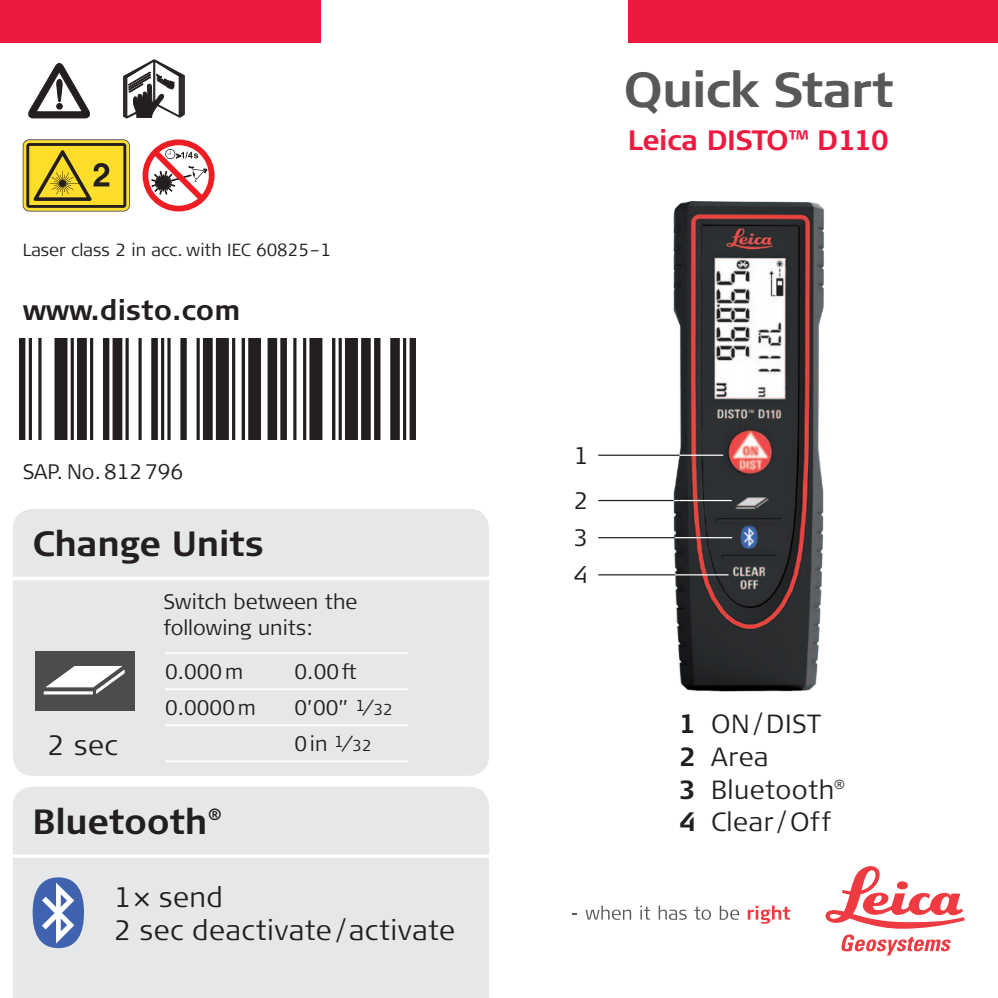
<style>
.page{position:relative;width:998px;height:998px;background:#fff}
.page>*{position:absolute;margin:0;border:0;box-sizing:border-box;transform-origin:0 0}
.t1{font:700 49px "Signa Column";letter-spacing:-.025em;color:#57585a}
.t2{font:700 35px "Signa Column";letter-spacing:-.01em;color:#231f20}
.t3{font:300 28px/32.6px "Signa Column";letter-spacing:.02em;color:#231f20}
.t4{font:700 28px "Signa Column";letter-spacing:-.02em;color:#ed1a3f}
.t5{font:700 28px "Signa Column";color:#231f20}
.t6{font:300 26.25px/32.6px "Signa Column";letter-spacing:.02em;color:#231f20}
.t7{font:300 23.8px/45.1px "Signa Column";color:#231f20}
.t8{font:300 21px/36.1px "Signa Column";color:#231f20}
.t9{font:300 17.5px "Signa Column";color:#231f20}
.s1{font-size:15.75px}
.s2{font-weight:700}
</style>
<div class="page">
<img style="left:672px;top:201px;width:152px;height:491px">
<div style="left:13px;top:509px;width:476px;height:267px;background:#e6e7e9;border-radius:20px"></div>
<div style="left:13px;top:787px;width:476px;height:211px;background:#e6e7e9"></div>
<hr style="left:3px;top:577px;width:496px;height:3px;background:#fff">
<hr style="left:3px;top:854px;width:496px;height:4px;background:#fff">
<svg style="left:585px;top:906px;width:46px;height:14px"></svg>
<svg style="left:640px;top:906px;width:10px;height:14px"></svg>
<svg style="left:659px;top:906px;width:28px;height:14px"></svg>
<svg style="left:694px;top:906px;width:7px;height:14px"></svg>
<svg style="left:701px;top:910px;width:10px;height:10px"></svg>
<div style="left:703px;top:911px;width:6px;height:8px;background:#fff;border-radius:50%"></div>
<svg style="left:720px;top:906px;width:19px;height:14px"></svg>
<svg style="left:748px;top:906px;width:42px;height:18px"></svg>
<svg style="left:825px;top:866px;width:140px;height:89px"></svg>
<hr style="left:598px;top:455px;width:82px;height:1px;background:#231f20">
<hr style="left:598px;top:500px;width:76px;height:1px;background:#231f20">
<hr style="left:598px;top:537px;width:77px;height:1px;background:#231f20">
<hr style="left:598px;top:574px;width:78px;height:1px;background:#231f20">
<img style="left:20px;top:338px;width:396px;height:102px">
<svg style="left:143px;top:139px;width:72px;height:72px"></svg>
<svg style="left:23px;top:139px;width:107px;height:72px;background:#c5ab2b"></svg>
<svg style="left:124px;top:60px;width:60px;height:58px"></svg>
<svg style="left:29px;top:63px;width:61px;height:55px"></svg>
<div style="left:36px;top:652px;width:99px;height:59px;background:#4b4c4d"></div>
<svg style="left:44px;top:666px;width:81px;height:28px"></svg>
<div style="left:33px;top:877px;width:51px;height:71px;background:#3f63af;border-radius:50%"></div>
<svg style="left:42px;top:883px;width:32px;height:61px"></svg>
<hr style="left:165px;top:652px;width:130px;height:2px;background:#fff">
<hr style="left:295px;top:652px;width:113px;height:2px;background:#fff">
<hr style="left:165px;top:688px;width:130px;height:2px;background:#fff">
<hr style="left:295px;top:688px;width:113px;height:2px;background:#fff">
<hr style="left:165px;top:724px;width:130px;height:2px;background:#fff">
<hr style="left:295px;top:724px;width:113px;height:2px;background:#fff">
<hr style="left:165px;top:760px;width:130px;height:2px;background:#fff">
<hr style="left:295px;top:760px;width:113px;height:2px;background:#fff">
<hr style="left:674px;top:500px;width:58px;height:1px;background:#fff">
<hr style="left:675px;top:537px;width:57px;height:1px;background:#fff">
<hr style="left:675px;top:574px;width:53px;height:1px;background:#fff">
<hr style="left:680px;top:455px;width:43px;height:1px;background:#fff">
<div style="left:628px;top:0;width:370px;height:43px;background:#ed1a3f"></div>
<div style="left:0;top:0;width:320px;height:43px;background:#ed1a3f"></div>
<p class="t9" style="left:23px;top:240px;width:310px">Laser class 2 in acc. with IEC 60825–1</p>
<h3 class="t5" style="left:23px;top:294px;width:219px">www.disto.com</h3>
<p class="t8" style="left:23px;top:453px;width:162px">SAP. No. 812796</p>
<h2 class="t2" style="left:33px;top:523px;width:233px">Change Units</h2>
<h3 class="t3" style="left:48px;top:729px;width:72px">2 sec</h3>
<p class="t8" style="left:164px;top:590px;width:195px;line-height:25.2px">Switch between the following units:</p>
<p class="t8" style="left:165px;top:654px;width:79px">0.000m</p>
<p class="t8" style="left:295px;top:654px;width:64px">0.00ft</p>
<p class="t8" style="left:165px;top:690px;width:92px">0.0000m</p>
<p class="t8" style="left:295px;top:690px;width:100px">0’00” <sup>1</sup> ⁄<span class="s1">32<br></span>0in <sup>1</sup> ⁄<span class="s1">32</span></p>
<h2 class="t2" style="left:33px;top:801px;width:191px">Bluetooth<sup>®</sup></h2>
<h3 class="t3" style="left:114px;top:881px;width:343px">1× send<br>2 sec deactivate/activate</h3>
<h1 class="t1" style="left:623px;top:61px;width:272px">Quick Start</h1>
<h3 class="t4" style="left:628px;top:124px;width:263px">Leica DISTO<sup>™</sup> D110</h3>
<p class="t7" style="left:574px;top:433px;width:16px">1<br>2</p>
<p class="t7" style="left:574px;top:519px;width:16px;line-height:37.1px">3<br>4</p>
<p class="t6" style="left:680px;top:708px;width:167px"><span class="s2">1</span> ON/DIST<br><span class="s2">2</span> Area<br><span class="s2">3</span> Bluetooth<sup>®<br></sup><span class="s2">4</span> Clear/Off</p>
</div>
